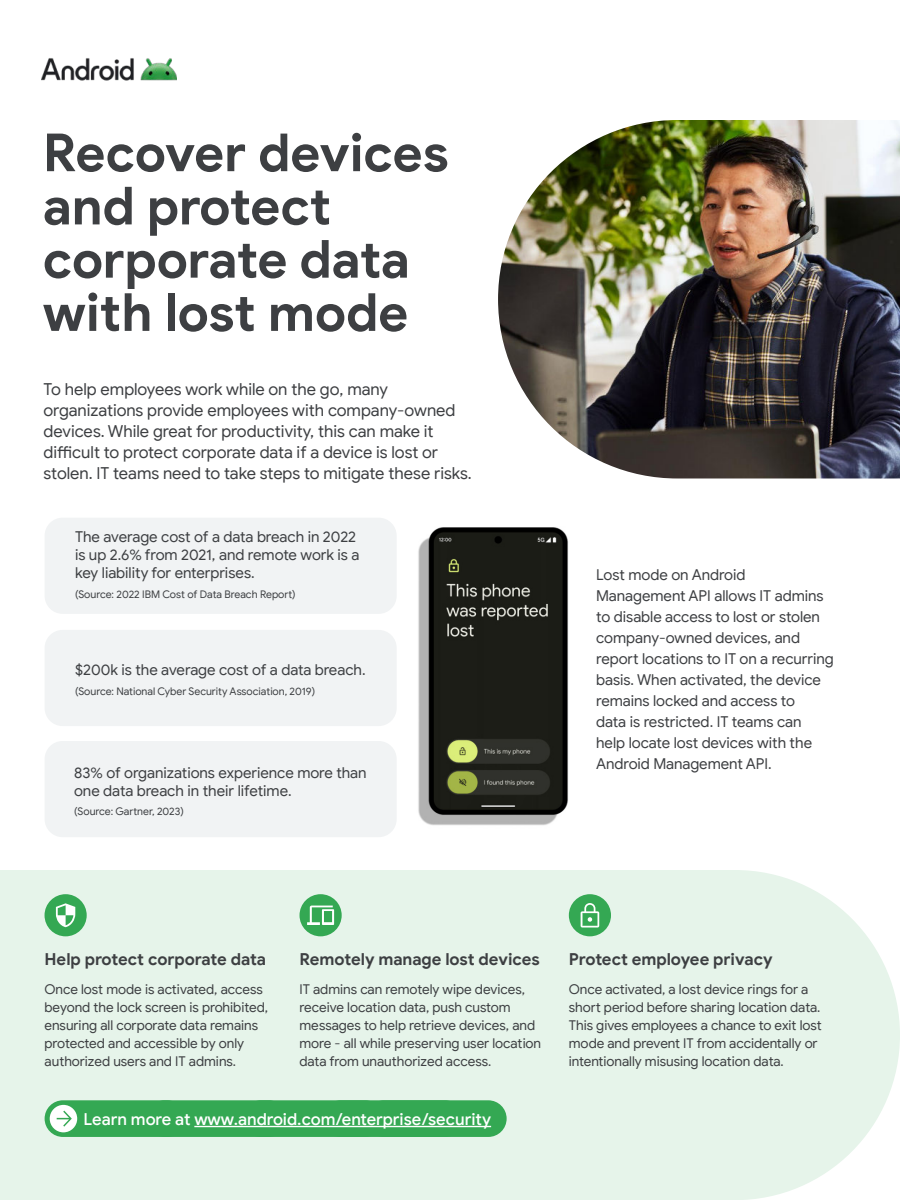
<style>
.page{position:relative;width:900px;height:1200px;background:#fff}
.page>*{position:absolute;margin:0;border:0;box-sizing:border-box;transform-origin:0 0}
.t1{font:700 52.5px/53.2px "Google Sans Display";letter-spacing:-.005em;color:#3d3f42}
.t2{font:16.5px/21px "Google Sans";letter-spacing:-.005em;color:#3d3f42}
.t3{font:700 16.5px "Google Sans";letter-spacing:-.005em;color:#3d3f42}
.t4{font:500 16.5px "Google Sans";color:#fff}
.t5{font:15px/21px "Google Sans";letter-spacing:-.005em;color:#3d3f42}
.t6{font:13.5px/18px "Google Sans";letter-spacing:-.005em;color:#3d3f42}
.t7{font:10.5px "Google Sans";color:#3d3f42}
</style>
<div class="page">
<div style="left:0;top:870px;width:900px;height:330px;background:#e6f4ea"></div>
<div style="left:45px;top:518px;width:352px;height:96px;background:#f1f3f4;border-radius:18px"></div>
<div style="left:45px;top:630px;width:352px;height:96px;background:#f1f3f4;border-radius:18px"></div>
<div style="left:45px;top:741px;width:352px;height:96px;background:#f1f3f4;border-radius:18px"></div>
<div style="left:146px;top:1100px;width:141px;height:37px;background:#34a853;border-radius:18px"></div>
<div style="left:45px;top:1100px;width:141px;height:37px;background:#34a853;border-radius:18px"></div>
<div style="left:243px;top:1100px;width:141px;height:37px;background:#34a853;border-radius:18px"></div>
<div style="left:366px;top:1100px;width:141px;height:37px;background:#34a853;border-radius:18px"></div>
<div style="left:322px;top:1100px;width:141px;height:37px;background:#34a853;border-radius:18px"></div>
<hr style="left:194px;top:1126px;width:297px;height:1px;background:#fff">
<div style="left:50px;top:1105px;width:27px;height:27px;background:#fff;border-radius:50%"></div>
<svg style="left:57px;top:1111px;width:15px;height:16px"></svg>
<div style="left:45px;top:894px;width:42px;height:42px;background:#34a853;border-radius:50%"></div>
<svg style="left:56px;top:903px;width:19px;height:24px"></svg>
<div style="left:300px;top:894px;width:42px;height:42px;background:#34a853;border-radius:50%"></div>
<div style="left:569px;top:894px;width:42px;height:42px;background:#34a853;border-radius:50%"></div>
<svg style="left:581px;top:903px;width:18px;height:25px"></svg>
<img style="left:41px;top:58px;width:136px;height:23px">
<img style="left:498px;top:120px;width:402px;height:358px">
<img style="left:418px;top:527px;width:150px;height:298px">
<svg style="left:307px;top:906px;width:27px;height:19px"></svg>
<h1 class="t1" style="left:43px;top:131px;width:407px">Recover devices and protect corporate data with lost mode</h1>
<p class="t2" style="left:44px;top:379px;width:430px">To help employees work while on the go, many organizations provide employees with company-owned devices. While great for productivity, this can make it difficult to protect corporate data if a device is lost or stolen. IT teams need to take steps to mitigate these risks.</p>
<p class="t5" style="left:75px;top:529px;width:286px;line-height:18px">The average cost of a data breach in 2022 is up 2.6% from 2021, and remote work is a key liability for enterprises.</p>
<p class="t7" style="left:75px;top:588px;width:222px">(Source: 2022 IBM Cost of Data Breach Report)</p>
<p class="t5" style="left:75px;top:661px;width:292px">$200k is the average cost of a data breach.</p>
<p class="t7" style="left:75px;top:685px;width:242px">(Source: National Cyber Security Association, 2019)</p>
<p class="t5" style="left:74px;top:764px;width:294px;line-height:18px">83% of organizations experience more than one data breach in their lifetime.</p>
<p class="t7" style="left:74px;top:805px;width:111px">(Source: Gartner, 2023)</p>
<p class="t5" style="left:596px;top:566px;width:239px">Lost mode on Android<br>Management API allows IT admins to disable access to lost or stolen company-owned devices, and report locations to IT on a recurring basis. When activated, the device remains locked and access to<br>data is restricted. IT teams can help locate lost devices with the<br>Android Management API.</p>
<p class="t3" style="left:45px;top:953px;width:223px">Help protect corporate data</p>
<p class="t3" style="left:300px;top:953px;width:242px">Remotely manage lost devices</p>
<p class="t3" style="left:569px;top:953px;width:205px">Protect employee privacy</p>
<p class="t6" style="left:45px;top:981px;width:225px">Once lost mode is activated, access beyond the lock screen is prohibited, ensuring all corporate data remains protected and accessible by only authorized users and IT admins.</p>
<p class="t6" style="left:300px;top:981px;width:243px">IT admins can remotely wipe devices, receive location data, push custom messages to help retrieve devices, and more - all while preserving user location data from unauthorized access.</p>
<p class="t6" style="left:569px;top:981px;width:254px">Once activated, a lost device rings for a short period before sharing location data.<br>This gives employees a chance to exit lost mode and prevent IT from accidentally or intentionally misusing location data.</p>
<p class="t4" style="left:84px;top:1113px;width:409px">Learn more at www.android.com/enterprise/security</p>
</div>
